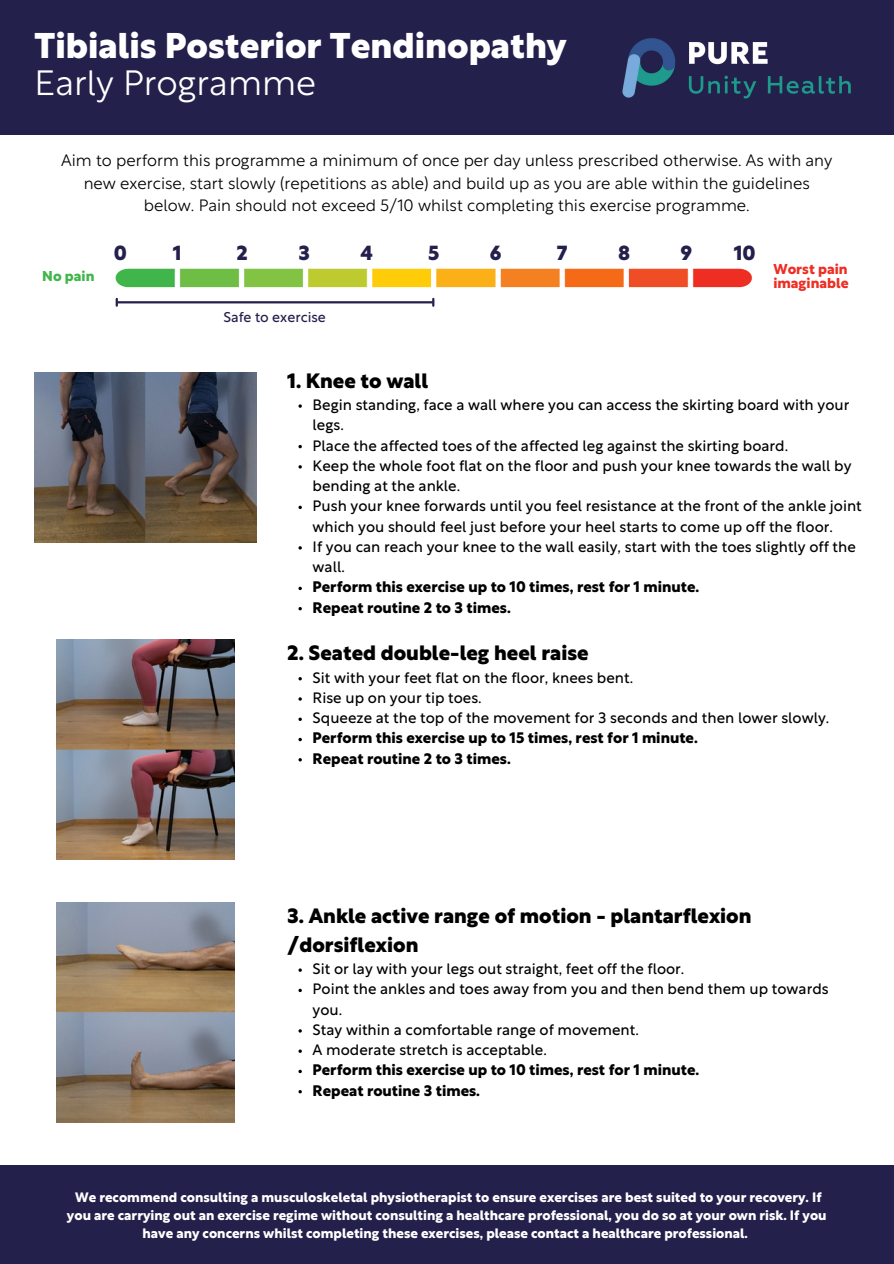
<style>
.page{position:relative;width:894px;height:1264px;background:#fff}
.page>*{position:absolute;margin:0;border:0;box-sizing:border-box;transform-origin:0 0}
.t1{font:800 34.95px/36.8px "Rustica";color:#fff}
.t2{font:800 20.25px/28.2px "Rustica";color:#000}
.t3{font:800 19.95px "Rustica";color:#24204c}
.t4{font:300 16.35px/22.5px "Rustica";color:#000;text-align:center}
.t5{font:15px/20.2px "Rustica";color:#000}
.t6{font:700 15px "Rustica";color:#000}
.t7{font:700 14.1px/14.7px "Rustica";color:#ee2e24}
.t8{font:14.1px "Rustica";color:#24204c}
.t9{font:700 14.1px "Rustica";color:#40b549}
.t10{font:700 13.35px/17.9px "Rustica";color:#fff;text-align:center}
.s1{font-weight:300}
</style>
<div class="page">
<div style="left:0;top:0;width:893px;height:134px;background:#24204c"></div>
<img style="left:622px;top:38px;width:229px;height:61px">
<img style="left:35px;top:373px;width:221px;height:169px">
<img style="left:57px;top:639px;width:178px;height:220px">
<img style="left:57px;top:902px;width:178px;height:220px">
<svg style="left:298px;top:988px;width:4px;height:4px"></svg>
<svg style="left:298px;top:1069px;width:4px;height:4px"></svg>
<svg style="left:298px;top:1090px;width:4px;height:3px"></svg>
<svg style="left:298px;top:404px;width:4px;height:4px"></svg>
<svg style="left:298px;top:445px;width:4px;height:3px"></svg>
<svg style="left:298px;top:465px;width:4px;height:3px"></svg>
<svg style="left:298px;top:505px;width:4px;height:4px"></svg>
<svg style="left:298px;top:546px;width:4px;height:3px"></svg>
<svg style="left:298px;top:586px;width:4px;height:4px"></svg>
<svg style="left:298px;top:607px;width:4px;height:3px"></svg>
<svg style="left:298px;top:677px;width:4px;height:3px"></svg>
<svg style="left:298px;top:717px;width:4px;height:4px"></svg>
<svg style="left:298px;top:737px;width:4px;height:4px"></svg>
<svg style="left:298px;top:758px;width:4px;height:3px"></svg>
<div style="left:0;top:1165px;width:893px;height:98px;background:#24204c"></div>
<img style="left:115px;top:268px;width:637px;height:19px">
<hr style="left:117px;top:301px;width:315px;height:2px;background:#24204c">
<svg style="left:116px;top:299px;width:2px;height:7px"></svg>
<svg style="left:432px;top:299px;width:2px;height:7px"></svg>
<p class="t1" style="left:35px;top:30px;width:533px">Tibialis Posterior Tendinopathy<br><span class="s1">Early Programme</span></p>
<p class="t4" style="left:61px;top:151px;width:772px">Aim to perform this programme a minimum of once per day unless prescribed otherwise. As with any new exercise, start slowly (repetitions as able) and build up as you are able within the guidelines below. Pain should not exceed 5/10 whilst completing this exercise programme.</p>
<p class="t3" style="left:114px;top:246px;width:15px">0</p>
<p class="t3" style="left:173px;top:246px;width:10px">1</p>
<p class="t3" style="left:236px;top:246px;width:13px">2</p>
<p class="t3" style="left:298px;top:246px;width:13px">3</p>
<p class="t3" style="left:360px;top:246px;width:14px">4</p>
<p class="t3" style="left:428px;top:246px;width:13px">5</p>
<p class="t3" style="left:489px;top:246px;width:13px">6</p>
<p class="t3" style="left:556px;top:246px;width:12px">7</p>
<p class="t3" style="left:617px;top:246px;width:14px">8</p>
<p class="t3" style="left:680px;top:246px;width:13px">9</p>
<p class="t3" style="left:733px;top:246px;width:23px">10</p>
<p class="t9" style="left:42px;top:271px;width:54px">No pain</p>
<p class="t7" style="left:773px;top:262px;width:77px">Worst pain imaginable</p>
<p class="t8" style="left:223px;top:312px;width:104px">Safe to exercise</p>
<p class="t2" style="left:287px;top:368px;width:142px">1. Knee to wall</p>
<p class="t5" style="left:312px;top:396px;width:538px">Begin standing, face a wall where you can access the skirting board with your legs.</p>
<p class="t5" style="left:312px;top:436px;width:477px">Place the affected toes of the affected leg against the skirting board.</p>
<p class="t5" style="left:312px;top:457px;width:540px">Keep the whole foot flat on the floor and push your knee towards the wall by bending at the ankle.</p>
<p class="t5" style="left:312px;top:497px;width:550px">Push your knee forwards until you feel resistance at the front of the ankle joint which you should feel just before your heel starts to come up off the floor.</p>
<p class="t5" style="left:312px;top:538px;width:544px">If you can reach your knee to the wall easily, start with the toes slightly off the wall.</p>
<h2 class="t6" style="left:312px;top:581px;width:388px">Perform this exercise up to 10 times, rest for 1 minute.</h2>
<p class="t6" style="left:312px;top:602px;width:200px">Repeat routine 2 to 3 times.</p>
<p class="t2" style="left:287px;top:641px;width:303px">2. Seated double-leg heel raise</p>
<p class="t5" style="left:312px;top:668px;width:322px">Sit with your feet flat on the floor, knees bent.</p>
<p class="t5" style="left:312px;top:689px;width:170px">Rise up on your tip toes.</p>
<p class="t5" style="left:312px;top:709px;width:518px">Squeeze at the top of the movement for 3 seconds and then lower slowly.</p>
<p class="t6" style="left:312px;top:732px;width:386px">Perform this exercise up to 15 times, rest for 1 minute.</p>
<h2 class="t6" style="left:312px;top:753px;width:200px">Repeat routine 2 to 3 times.</h2>
<p class="t2" style="left:287px;top:904px;width:465px">3. Ankle active range of motion - plantarflexion /dorsiflexion</p>
<h4 class="t5" style="left:312px;top:960px;width:373px">Sit or lay with your legs out straight, feet off the floor.</h4>
<h4 class="t5" style="left:312px;top:980px;width:517px">Point the ankles and toes away from you and then bend them up towards you.</h4>
<p class="t5" style="left:312px;top:1020px;width:328px">Stay within a comfortable range of movement.</p>
<p class="t5" style="left:312px;top:1041px;width:236px">A moderate stretch is acceptable.</p>
<h2 class="t6" style="left:312px;top:1064px;width:388px">Perform this exercise up to 10 times, rest for 1 minute.</h2>
<p class="t6" style="left:312px;top:1084px;width:169px">Repeat routine 3 times.</p>
<h4 class="t10" style="left:67px;top:1189px;width:761px">We recommend consulting a musculoskeletal physiotherapist to ensure exercises are best suited to your recovery. If you are carrying out an exercise regime without consulting a healthcare professional, you do so at your own risk. If you have any concerns whilst completing these exercises, please contact a healthcare professional.</h4>
</div>
